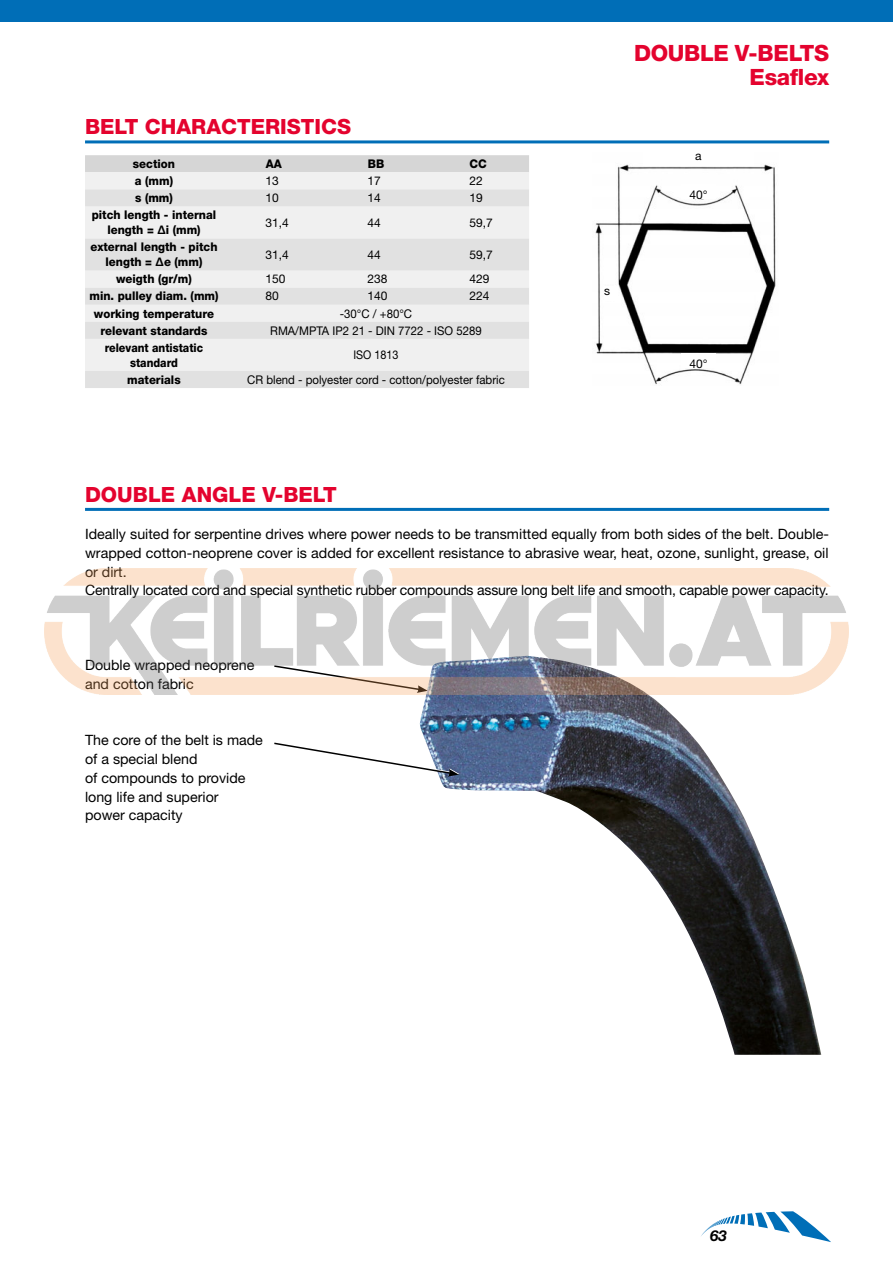
<style>
.page{position:relative;width:893px;height:1263px;background:#fff}
.page>*{position:absolute;margin:0;border:0;box-sizing:border-box;transform-origin:0 0}
.t1{font:800 22.5px/24px "Helvetica Neue LT Std";letter-spacing:-.015em;color:#e4032e;text-align:right}
.t2{font:800 21px "Helvetica Neue LT Std";color:#e4032e}
.t3{font:italic 700 15px "Helvetica Neue LT Std";color:#000}
.t4{font:14.25px/18.8px "Helvetica Neue LT Std";color:#000}
.t5{font:800 12px/15px "Helvetica Neue LT Std";color:#000;text-align:center;scale:.95 1}
.t6{font:12px "Helvetica Neue LT Std";color:#000;scale:.95 1}
.t7{font:12px "Helvetica Neue LT Std";color:#000}
.t8{font:800 12px/15px "Helvetica Neue LT Std";color:#000;text-align:center;scale:.9 1}
.t9{font:12px "Helvetica Neue LT Std";color:#000;scale:.9 1}
</style>
<div class="page">
<svg style="left:701px;top:1211px;width:130px;height:31px"></svg>
<div style="left:0;top:0;width:893px;height:21px;background:#006eb7"></div>
<hr style="left:85px;top:140px;width:744px;height:3px;background:#006eb7">
<div style="left:85px;top:155px;width:444px;height:17px;background:#d6d6d6"></div>
<div style="left:85px;top:172px;width:444px;height:17px;background:#f0f0f0"></div>
<svg style="left:85px;top:189px;width:444px;height:199px;fill:#eaeaea"></svg>
<img style="left:595px;top:164px;width:181px;height:221px">
<div style="left:604px;top:287px;width:13px;height:14px;background:#fff"></div>
<div style="left:681px;top:185px;width:35px;height:14px;background:#fff"></div>
<div style="left:681px;top:353px;width:35px;height:15px;background:#fff"></div>
<div style="left:643px;top:151px;width:111px;height:14px;background:#fff"></div>
<hr style="left:85px;top:508px;width:744px;height:3px;background:#006eb7">
<img style="left:419px;top:695px;width:402px;height:360px">
<svg style="left:274px;top:741px;width:185px;height:36px"></svg>
<img style="left:45px;top:568px;width:803px;height:127px">
<h2 class="t2" style="left:85px;top:114px;width:268px">BELT CHARACTERISTICS</h2>
<p class="t5" style="left:133px;top:156px;width:46px">section</p>
<p class="t5" style="left:266px;top:156px;width:18px">AA</p>
<p class="t5" style="left:368px;top:156px;width:19px">BB</p>
<p class="t5" style="left:469px;top:156px;width:20px">CC</p>
<p class="t5" style="left:135px;top:173px;width:42px">a (mm)</p>
<p class="t7" style="left:265px;top:174px;width:15px">13</p>
<p class="t7" style="left:367px;top:174px;width:15px">17</p>
<p class="t7" style="left:470px;top:174px;width:15px">22</p>
<p class="t5" style="left:135px;top:190px;width:41px">s (mm)</p>
<p class="t7" style="left:265px;top:191px;width:15px">10</p>
<p class="t7" style="left:367px;top:191px;width:15px">14</p>
<p class="t7" style="left:470px;top:191px;width:15px">19</p>
<p class="t5" style="left:92px;top:207px;width:133px">pitch length - internal length = ∆i (mm)</p>
<p class="t7" style="left:265px;top:215px;width:25px">31,4</p>
<p class="t7" style="left:367px;top:215px;width:15px">44</p>
<p class="t7" style="left:470px;top:215px;width:25px">59,7</p>
<p class="t5" style="left:90px;top:240px;width:135px">external length - pitch length = ∆e (mm)</p>
<p class="t7" style="left:265px;top:247px;width:25px">31,4</p>
<p class="t7" style="left:367px;top:247px;width:15px">44</p>
<p class="t7" style="left:470px;top:247px;width:25px">59,7</p>
<p class="t5" style="left:116px;top:272px;width:81px">weigth (gr/m)</p>
<p class="t7" style="left:265px;top:272px;width:22px">150</p>
<p class="t7" style="left:367px;top:272px;width:22px">238</p>
<p class="t7" style="left:470px;top:272px;width:22px">429</p>
<p class="t5" style="left:89px;top:289px;width:137px">min. pulley diam. (mm)</p>
<p class="t7" style="left:265px;top:289px;width:15px">80</p>
<p class="t7" style="left:367px;top:289px;width:22px">140</p>
<p class="t7" style="left:470px;top:289px;width:22px">224</p>
<p class="t5" style="left:94px;top:306px;width:128px">working temperature</p>
<p class="t6" style="left:340px;top:306px;width:78px">-30°C / +80°C</p>
<p class="t5" style="left:101px;top:323px;width:114px">relevant standards</p>
<p class="t6" style="left:270px;top:323px;width:224px">RMA/MPTA IP2 21 - DIN 7722 - ISO 5289</p>
<p class="t8" style="left:105px;top:340px;width:111px">relevant antistatic standard</p>
<p class="t9" style="left:353px;top:348px;width:52px">ISO 1813</p>
<p class="t5" style="left:127px;top:372px;width:58px">materials</p>
<p class="t6" style="left:247px;top:372px;width:273px">CR blend - polyester cord - cotton/polyester fabric</p>
<h1 class="t1" style="left:634px;top:41px;width:197px">DOUBLE V-BELTS<br>Esaflex</h1>
<p class="t7" style="left:695px;top:148px;width:8px">a</p>
<p class="t7" style="left:689px;top:188px;width:20px">40°</p>
<p class="t7" style="left:604px;top:284px;width:7px">s</p>
<p class="t7" style="left:689px;top:356px;width:20px">40°</p>
<h2 class="t2" style="left:85px;top:481px;width:253px">DOUBLE ANGLE V-BELT</h2>
<p class="t4" style="left:85px;top:524px;width:746px">Ideally suited for serpentine drives where power needs to be transmitted equally from both sides of the belt. Double&shy;wrapped cotton-neoprene cover is added for excellent resistance to abrasive wear, heat, ozone, sunlight, grease, oil or dirt.<br>Centrally located cord and special synthetic rubber compounds assure long belt life and smooth, capable power capacity.</p>
<p class="t4" style="left:85px;top:656px;width:171px">Double wrapped neoprene and cotton fabric</p>
<p class="t4" style="left:85px;top:731px;width:179px">The core of the belt is made of a special blend<br>of compounds to provide long life and superior<br>power capacity</p>
<p class="t3" style="left:710px;top:1226px;width:18px">63</p>
</div>
